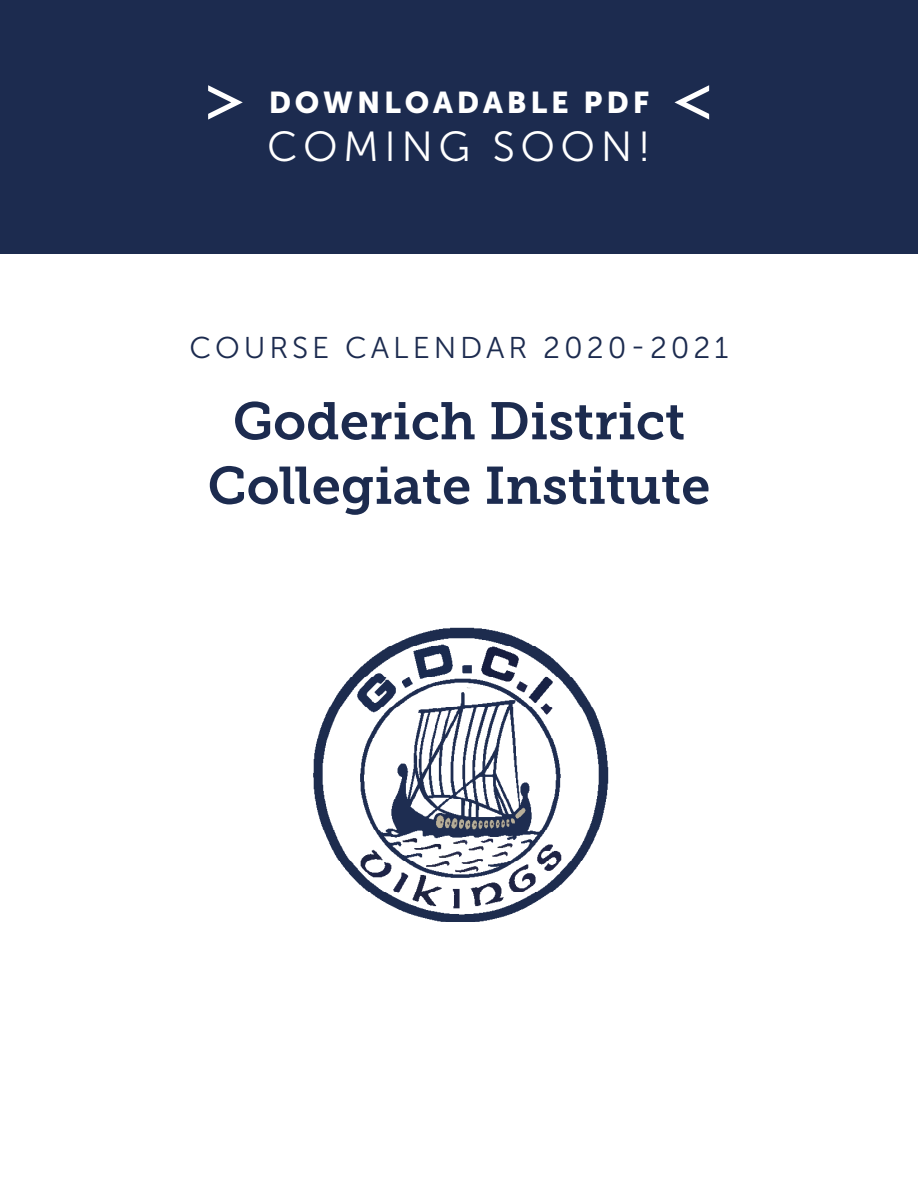
<style>
.page{position:relative;width:918px;height:1188px;background:#fff}
.page>*{position:absolute;margin:0;border:0;box-sizing:border-box;transform-origin:0 0}
.t1{font:52.5px/64.5px "Museo Slab 700";color:#1c2b4f;text-align:center}
.t2{font:42px "Museo Sans 300";letter-spacing:.13em;color:#fff}
.t3{font:30px "Museo Sans 300";letter-spacing:.13em;color:#1c2b4f}
.t4{font:30px "Museo Sans 900";letter-spacing:.13em;color:#fff}
</style>
<div class="page">
<div style="left:0;top:0;width:918px;height:254px;background:#1c2b4f"></div>
<svg style="left:208px;top:85px;width:35px;height:35px"></svg>
<svg style="left:675px;top:85px;width:35px;height:35px"></svg>
<img style="left:313px;top:627px;width:296px;height:295px">
<h1 class="t4" style="left:269px;top:86px;width:382px">DOWNLOADABLE PDF</h1>
<h1 class="t2" style="left:267px;top:124px;width:385px">COMING SOON!</h1>
<h1 class="t3" style="left:190px;top:332px;width:540px">COURSE CALENDAR 2020-2021</h1>
<h1 class="t1" style="left:208px;top:389px;width:504px">Goderich District<br>Collegiate Institute</h1>
</div>
